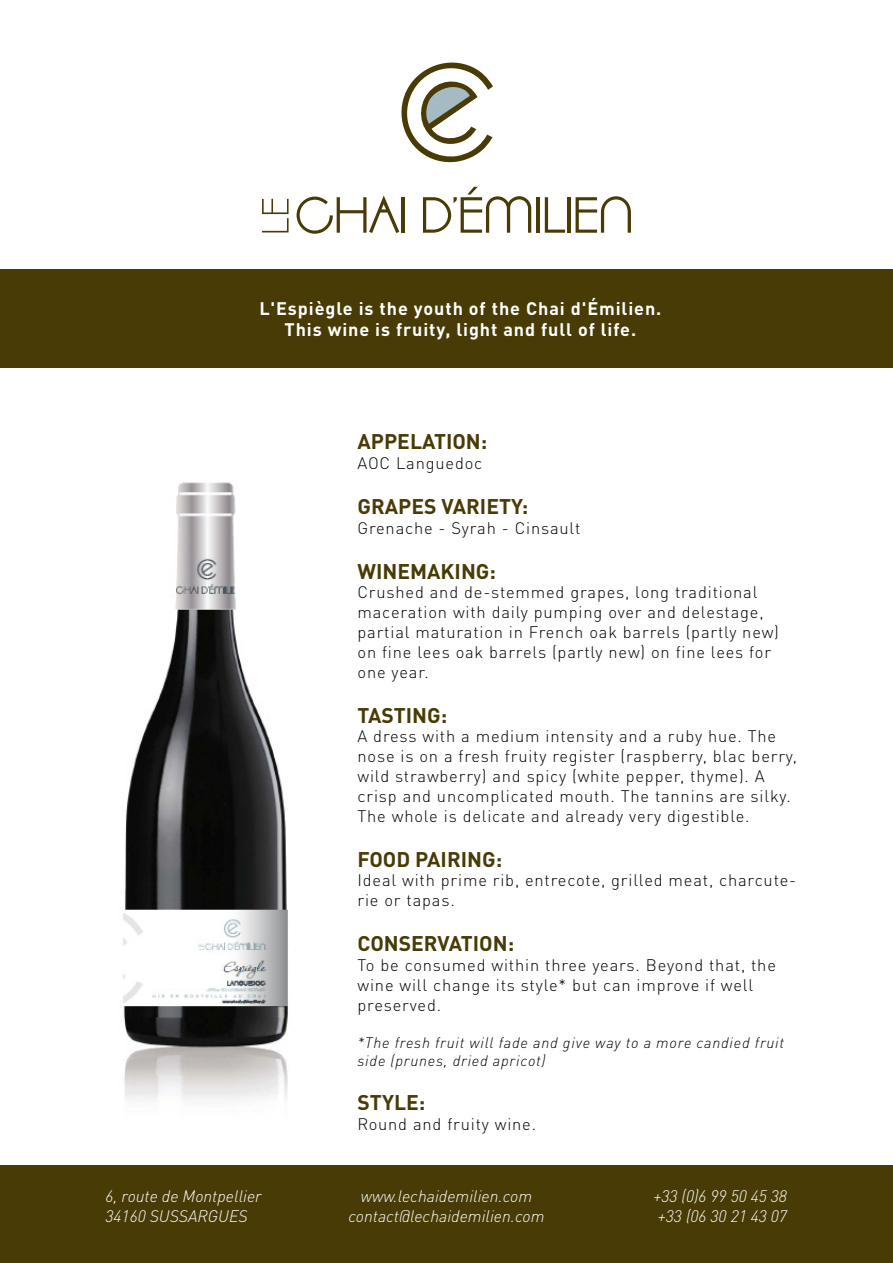
<style>
.page{position:relative;width:893px;height:1263px;background:#fff}
.page>*{position:absolute;margin:0;border:0;box-sizing:border-box;transform-origin:0 0}
.t1{font:700 21px "DINOT";color:#483b05}
.t2{font:700 18px/21.6px "DINOT";letter-spacing:.05em;color:#fff;text-align:center}
.t3{font:300 16.5px/19.8px "DINOT";letter-spacing:.05em;color:#000}
.t4{font:italic 300 16.5px/19.8px "DINOT";color:#fff}
.t5{font:italic 300 15px/18px "DINOT";letter-spacing:.05em;color:#000}
</style>
<div class="page">
<div style="left:0;top:270px;width:893px;height:98px;background:#483b05"></div>
<img style="left:123px;top:482px;width:165px;height:618px">
<div style="left:0;top:1165px;width:893px;height:98px;background:#483b05"></div>
<svg style="left:401px;top:62px;width:92px;height:101px"></svg>
<svg style="left:297px;top:196px;width:102px;height:38px"></svg>
<hr style="left:402px;top:197px;width:3px;height:36px;background:#483b05">
<svg style="left:423px;top:187px;width:108px;height:46px"></svg>
<hr style="left:536px;top:197px;width:4px;height:36px;background:#483b05">
<svg style="left:545px;top:197px;width:20px;height:36px"></svg>
<hr style="left:567px;top:197px;width:3px;height:36px;background:#483b05">
<svg style="left:576px;top:196px;width:55px;height:37px"></svg>
<svg style="left:262px;top:199px;width:27px;height:33px"></svg>
<p class="t2" style="left:259px;top:297px;width:403px">L'Espiègle is the youth of the Chai d'Émilien.<br>This wine is fruity, light and full of life.</p>
<p class="t4" style="left:106px;top:1186px;width:158px">6, route de Montpellier<br>34160 SUSSARGUES</p>
<p class="t1" style="left:358px;top:428px;width:131px">APPELATION:</p>
<p class="t3" style="left:358px;top:453px;width:126px">AOC Languedoc</p>
<p class="t1" style="left:358px;top:492px;width:172px">GRAPES VARIETY:</p>
<p class="t3" style="left:358px;top:518px;width:224px">Grenache - Syrah - Cinsault</p>
<p class="t1" style="left:358px;top:557px;width:140px">WINEMAKING:</p>
<p class="t3" style="left:358px;top:582px;width:423px">Crushed and de-stemmed grapes, long traditional maceration with daily pumping over and delestage, partial maturation in French oak barrels (partly new) on fine lees oak barrels (partly new) on fine lees for one year.</p>
<p class="t1" style="left:358px;top:701px;width:91px">TASTING:</p>
<p class="t3" style="left:358px;top:726px;width:441px">A dress with a medium intensity and a ruby hue. The nose is on a fresh fruity register (raspberry, blac berry, wild strawberry) and spicy (white pepper, thyme). A crisp and uncomplicated mouth. The tannins are silky.<br>The whole is delicate and already very digestible.</p>
<p class="t1" style="left:358px;top:845px;width:146px">FOOD PAIRING:</p>
<p class="t3" style="left:358px;top:870px;width:440px">Ideal with prime rib, entrecote, grilled meat, charcute&shy;rie or tapas.</p>
<p class="t1" style="left:358px;top:930px;width:158px">CONSERVATION:</p>
<p class="t3" style="left:358px;top:955px;width:420px">To be consumed within three years. Beyond that, the wine will change its style* but can improve if well preserved.</p>
<p class="t5" style="left:358px;top:1034px;width:428px">*The fresh fruit will fade and give way to a more candied fruit side (prunes, dried apricot)</p>
<p class="t1" style="left:358px;top:1088px;width:69px">STYLE:</p>
<p class="t3" style="left:358px;top:1113px;width:180px">Round and fruity wine.</p>
<p class="t4" style="left:348px;top:1186px;width:198px;text-align:center">www.lechaidemilien.com contact@lechaidemilien.com</p>
<p class="t4" style="left:653px;top:1186px;width:135px">+33 (0)6 99 50 45 38 +33 (06 30 21 43 07</p>
</div>
